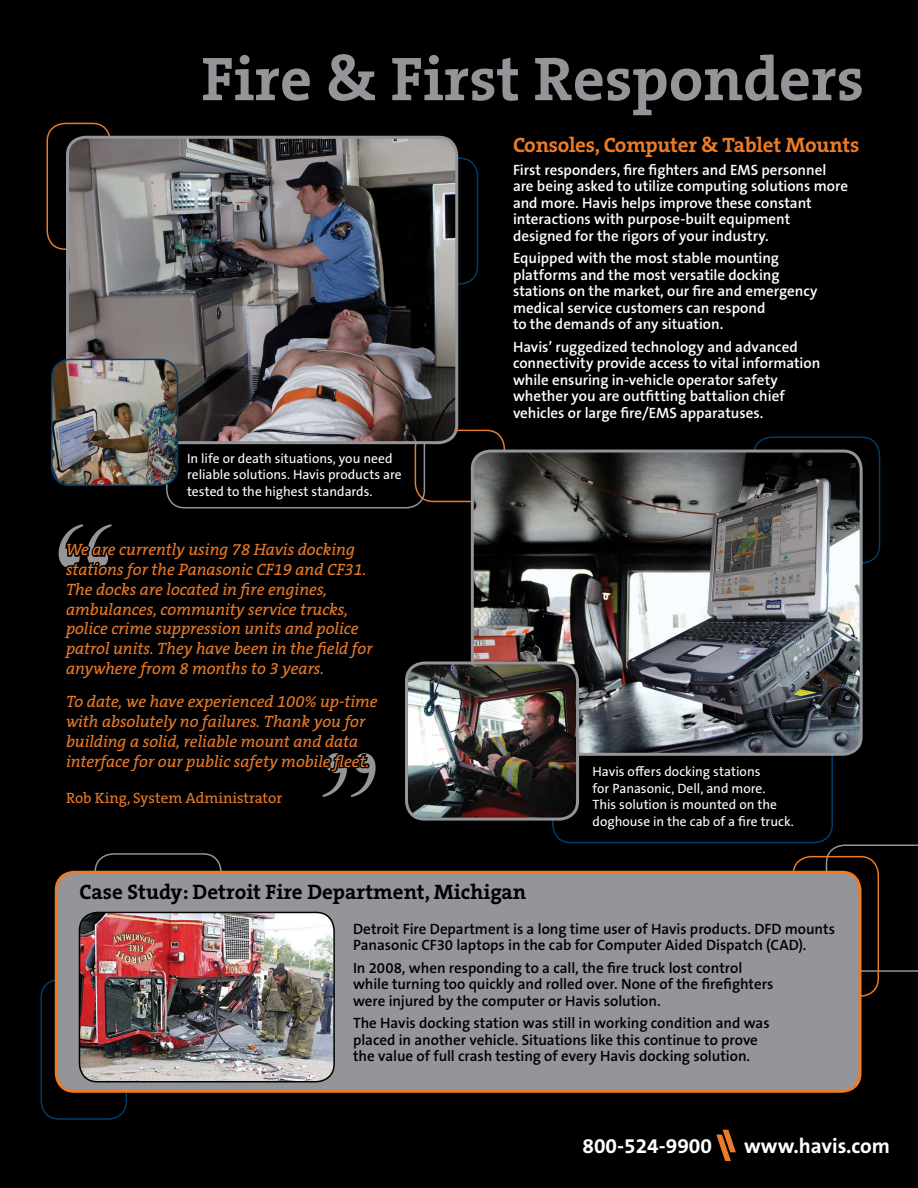
<style>
.page{position:relative;width:918px;height:1188px;background:#000}
.page>*{position:absolute;margin:0;border:0;box-sizing:border-box;transform-origin:0 0}
.t1{font:170.85px "Bask Old Face";color:#939598}
.t2{font:700 62.4px "The Serif B W7";color:#939598}
.t3{font:700 21px "The Serif B W7";color:#000}
.t4{font:700 21px "The Serif B W7";letter-spacing:-.01em;color:#eb7b28}
.t5{font:700 21px "The Sans B W7";color:#fff}
.t6{font:italic 16.5px/19.8px "The Serif B W5 Plain";color:#eb7b28}
.t7{font:600 15px/16.5px "The Sans B W6";color:#fff}
.t8{font:600 15px/16.5px "The Sans B W6";color:#000}
.t9{font:15px "The Serif B W5 Plain";color:#eb7b28}
.t10{font:13.5px/16.5px "The Sans B W5 Plain";color:#fff}
</style>
<div class="page">
<div style="left:95px;top:853px;width:127px;height:111px;border:2px solid #939598;border-radius:18px"></div>
<svg style="left:826px;top:844px;width:92px;height:128px"></svg>
<div style="left:415px;top:430px;width:90px;height:72px;border:2px solid #eb7b28;border-radius:18px"></div>
<div style="left:47px;top:123px;width:64px;height:127px;border:2px solid #eb7b28;border-radius:18px"></div>
<div style="left:351px;top:158px;width:127px;height:127px;border:2px solid #003e69;border-radius:18px"></div>
<div style="left:753px;top:436px;width:127px;height:128px;border:2px solid #003e69;border-radius:18px"></div>
<div style="left:166px;top:405px;width:259px;height:103px;border:2px solid #939598;border-radius:18px"></div>
<div style="left:552px;top:710px;width:281px;height:133px;border:2px solid #003e69;border-radius:18px"></div>
<img style="left:68px;top:137px;width:389px;height:306px">
<div style="left:66px;top:136px;width:392px;height:308px;border:3px solid #939598;border-radius:18px"></div>
<div style="left:40px;top:979px;width:87px;height:141px;border:2px solid #003e69;border-radius:18px"></div>
<div style="left:56px;top:872px;width:804px;height:219px;background:#939598;border-radius:18px"></div>
<div style="left:55px;top:871px;width:807px;height:222px;border:3px solid #eb7b28;border-radius:18px"></div>
<img style="left:80px;top:912px;width:254px;height:170px">
<div style="left:79px;top:912px;width:256px;height:171px;border:2px solid #000;border-radius:18px"></div>
<img style="left:472px;top:451px;width:387px;height:301px">
<div style="left:471px;top:450px;width:392px;height:306px;border:3px solid #939598;border-radius:18px"></div>
<div style="left:406px;top:663px;width:172px;height:156px;background:#000;opacity:.75"></div>
<div style="left:405px;top:662px;width:174px;height:159px;border:3px solid #939598;border-radius:18px"></div>
<img style="left:52px;top:359px;width:126px;height:126px">
<div style="left:51px;top:359px;width:127px;height:127px;border:2px solid #003e69;border-radius:18px"></div>
<svg style="left:716px;top:1130px;width:20px;height:31px"></svg>
<h2 class="t2" style="left:202px;top:38px;width:664px">Fire &amp; First Responders</h2>
<h3 class="t4" style="left:513px;top:131px;width:348px">Consoles, Computer &amp; Tablet Mounts</h3>
<p class="t7" style="left:513px;top:161px;width:337px">First responders, fire fighters and EMS personnel are being asked to utilize computing solutions more and more. Havis helps improve these constant interactions with purpose-built equipment designed for the rigors of your industry.</p>
<p class="t7" style="left:513px;top:250px;width:306px">Equipped with the most stable mounting platforms and the most versatile docking stations on the market, our fire and emergency medical service customers can respond<br>to the demands of any situation.</p>
<p class="t7" style="left:513px;top:338px;width:309px">Havis’ ruggedized technology and advanced connectivity provide access to vital information while ensuring in-vehicle operator safety whether you are outfitting battalion chief vehicles or large fire/EMS apparatuses.</p>
<p class="t10" style="left:187px;top:450px;width:216px">In life or death situations, you need reliable solutions. Havis products are tested to the highest standards.</p>
<h1 class="t1" style="left:51px;top:490px;width:71px">“</h1>
<p class="t6" style="left:66px;top:540px;width:308px">We are currently using 78 Havis docking stations for the Panasonic CF19 and CF31.<br>The docks are located in fire engines, ambulances, community service trucks, police crime suppression units and police patrol units. They have been in the field for anywhere from 8 months to 3 years.</p>
<p class="t6" style="left:66px;top:692px;width:313px">To date, we have experienced 100% up-time with absolutely no failures. Thank you for building a solid, reliable mount and data interface for our public safety mobile fleet.</p>
<p class="t9" style="left:66px;top:788px;width:218px">Rob King, System Administrator</p>
<h1 class="t1" style="left:315px;top:720px;width:71px">”</h1>
<p class="t10" style="left:593px;top:764px;width:203px">Havis offers docking stations<br>for Panasonic, Dell, and more.<br>This solution is mounted on the doghouse in the cab of a fire truck.</p>
<h3 class="t3" style="left:80px;top:878px;width:448px">Case Study: Detroit Fire Department, Michigan</h3>
<p class="t8" style="left:353px;top:920px;width:484px">Detroit Fire Department is a long time user of Havis products. DFD mounts<br>Panasonic CF30 laptops in the cab for Computer Aided Dispatch (CAD).</p>
<p class="t8" style="left:353px;top:959px;width:422px">In 2008, when responding to a call, the fire truck lost control while turning too quickly and rolled over. None of the firefighters were injured by the computer or Havis solution.</p>
<p class="t8" style="left:353px;top:1015px;width:418px">The Havis docking station was still in working condition and was placed in another vehicle. Situations like this continue to prove the value of full crash testing of every Havis docking solution.</p>
<h3 class="t5" style="left:582px;top:1133px;width:131px">800-524-9900</h3>
<h3 class="t5" style="left:744px;top:1133px;width:148px">www.havis.com</h3>
</div>
